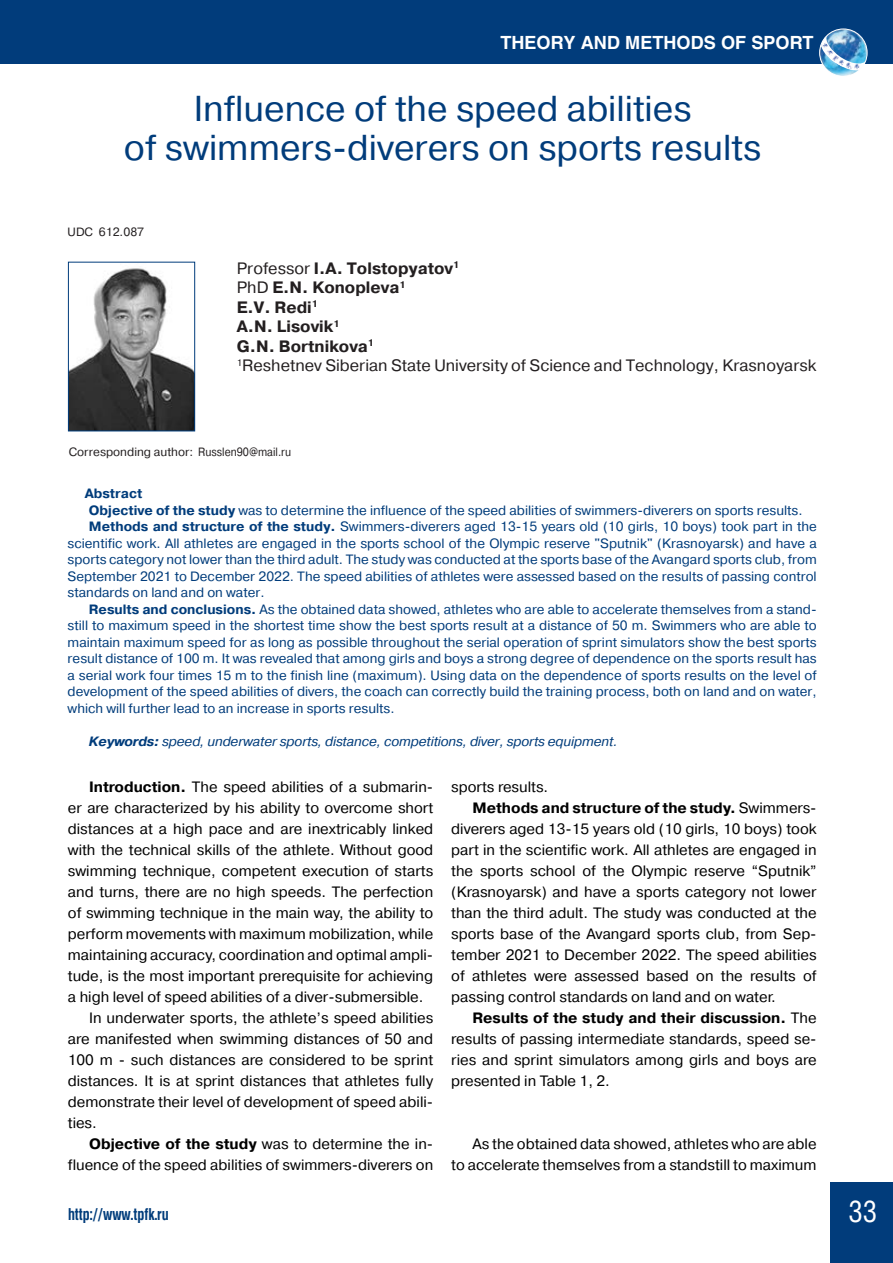
<style>
.page{position:relative;width:893px;height:1263px;background:#fff}
.page>*{position:absolute;margin:0;border:0;box-sizing:border-box;transform-origin:0 0}
.t1{font:36px/39px "Pragmatica C";color:#013c7b;text-align:center}
.t2{font:30px "Helios Cond C";color:#fff}
.t3{font:700 18px "Helios C";color:#fff}
.t4{font:16.5px/19.5px "Pragmatica C";color:#231f20}
.t5{font:700 16.5px "Helios Cond C";color:#013c7b;scale:.91 1}
.t6{font:15px/21px "Pragmatica C";color:#000;text-align:right}
.t7{font:700 15px "Pragmatica C";color:#000}
.t8{font:13.5px "Pragmatica C";color:#013c7b}
.t9{font:italic 13.5px "Pragmatica C";letter-spacing:-.01em;color:#013c7b}
.t10{font:700 13.5px "Pragmatica C";color:#013c7b}
.t11{font:12px "Pragmatica C";color:#231f20}
.s1{font-weight:700}
.s2{font-weight:400}
</style>
<div class="page">
<div style="left:831px;top:1182px;width:62px;height:81px;background:#013c7b"></div>
<div style="left:0;top:0;width:893px;height:64px;background:#013c7b"></div>
<img style="left:70px;top:268px;width:123px;height:161px">
<div style="left:68px;top:262px;width:127px;height:169px;border:1px solid #013c7b"></div>
<img style="left:828px;top:29px;width:40px;height:46px">
<div style="left:819px;top:29px;width:48px;height:48px;border:1px solid #fff;border-radius:50%"></div>
<svg style="left:820px;top:34px;width:46px;height:40px;background:#7eb1d5"></svg>
<p class="t3" style="left:500px;top:33px;width:315px">THEORY AND METHODS OF SPORT</p>
<h1 class="t1" style="left:124px;top:90px;width:639px">Influence of the speed abilities<br>of swimmers-diverers on sports results</h1>
<p class="t11" style="left:68px;top:226px;width:78px">UDC 612.087</p>
<p class="t4" style="left:237px;top:259px;width:581px">Professor <span class="s1">I.A. Tolstopyatov</span><sup>1<br></sup>PhD <span class="s1">E.N. Konopleva</span><sup>1<br></sup><span class="s1">E.V. Redi</span><sup>1<br></sup><span class="s1">A.N. Lisovik</span><sup>1<br></sup><span class="s1">G.N. Bortnikova</span><sup>1<br></sup><sup>1</sup>Reshetnev Siberian State University of Science and Technology, Krasnoyarsk</p>
<p class="t11" style="left:69px;top:445px;width:224px">Corresponding author: Russlen90@mail.ru</p>
<p class="t10" style="left:85px;top:486px;width:59px">Abstract</p>
<p class="t8" style="left:89px;top:503px;width:715px"><span class="s1">Objective of the study</span> was to determine the influence of the speed abilities of swimmers-diverers on sports results.</p>
<p class="t8" style="left:89px;top:519px;width:729px"><span class="s1">Methods and structure of the study.</span> Swimmers-diverers aged 13-15 years old (10 girls, 10 boys) took part in the</p>
<p class="t8" style="left:68px;top:536px;width:751px">scientific work. All athletes are engaged in the sports school of the Olympic reserve "Sputnik" (Krasnoyarsk) and have a</p>
<p class="t8" style="left:68px;top:552px;width:751px">sports category not lower than the third adult. The study was conducted at the sports base of the Avangard sports club, from</p>
<p class="t8" style="left:68px;top:569px;width:751px">September 2021 to December 2022. The speed abilities of athletes were assessed based on the results of passing control</p>
<p class="t8" style="left:68px;top:585px;width:198px">standards on land and on water.</p>
<p class="t8" style="left:89px;top:602px;width:729px"><span class="s1">Results and conclusions.</span> As the obtained data showed, athletes who are able to accelerate themselves from a stand-</p>
<p class="t8" style="left:68px;top:618px;width:751px">still to maximum speed in the shortest time show the best sports result at a distance of 50 m. Swimmers who are able to</p>
<p class="t8" style="left:68px;top:635px;width:751px">maintain maximum speed for as long as possible throughout the serial operation of sprint simulators show the best sports</p>
<p class="t8" style="left:68px;top:651px;width:751px">result distance of 100 m. It was revealed that among girls and boys a strong degree of dependence on the sports result has</p>
<p class="t8" style="left:68px;top:668px;width:751px">a serial work four times 15 m to the finish line (maximum). Using data on the dependence of sports results on the level of</p>
<p class="t8" style="left:68px;top:684px;width:751px">development of the speed abilities of divers, the coach can correctly build the training process, both on land and on water,</p>
<p class="t8" style="left:68px;top:701px;width:328px">which will further lead to an increase in sports results.</p>
<p class="t9" style="left:89px;top:734px;width:530px"><span class="s1">Keywords:</span> speed, underwater sports, distance, competitions, diver, sports equipment.</p>
<p class="t6" style="left:89px;top:777px;width:346px"><span class="s1">Introduction.</span> The speed abilities of a submarin-</p>
<p class="t6" style="left:68px;top:798px;width:367px">er are characterized by his ability to overcome short</p>
<p class="t6" style="left:68px;top:819px;width:367px">distances at a high pace and are inextricably linked</p>
<p class="t6" style="left:68px;top:840px;width:367px">with the technical skills of the athlete. Without good</p>
<p class="t6" style="left:68px;top:861px;width:367px">swimming technique, competent execution of starts</p>
<p class="t6" style="left:68px;top:882px;width:367px">and turns, there are no high speeds. The perfection</p>
<p class="t6" style="left:68px;top:903px;width:367px">of swimming technique in the main way, the ability to</p>
<p class="t6" style="left:68px;top:924px;width:367px">perform movements with maximum mobilization, while</p>
<p class="t6" style="left:68px;top:945px;width:367px">maintaining accuracy, coordination and optimal ampli-</p>
<p class="t6" style="left:68px;top:966px;width:367px">tude, is the most important prerequisite for achieving</p>
<p class="t6" style="left:68px;top:987px;width:357px">a high level of speed abilities of a diver-submersible.</p>
<p class="t6" style="left:89px;top:1008px;width:346px">In underwater sports, the athlete’s speed abilities</p>
<p class="t6" style="left:68px;top:1029px;width:367px">are manifested when swimming distances of 50 and</p>
<p class="t6" style="left:68px;top:1050px;width:367px">100 m - such distances are considered to be sprint</p>
<p class="t6" style="left:68px;top:1071px;width:367px">distances. It is at sprint distances that athletes fully</p>
<p class="t6" style="left:68px;top:1092px;width:367px">demonstrate their level of development of speed abili-</p>
<p class="t6" style="left:68px;top:1113px;width:31px">ties.</p>
<p class="t6" style="left:89px;top:1134px;width:346px"><span class="s1">Objective of the study</span> was to determine the in-</p>
<p class="t6" style="left:68px;top:1155px;width:367px">fluence of the speed abilities of swimmers-diverers on</p>
<p class="t6" style="left:451px;top:777px;width:98px">sports results.</p>
<p class="t7" style="left:472px;top:800px;width:346px">Methods and structure of the study. <span class="s2">Swimmers-</span></p>
<p class="t6" style="left:451px;top:819px;width:367px">diverers aged 13-15 years old (10 girls, 10 boys) took</p>
<p class="t6" style="left:451px;top:840px;width:367px">part in the scientific work. All athletes are engaged in</p>
<p class="t6" style="left:451px;top:861px;width:367px">the sports school of the Olympic reserve “Sputnik”</p>
<p class="t6" style="left:451px;top:882px;width:367px">(Krasnoyarsk) and have a sports category not lower</p>
<p class="t6" style="left:451px;top:903px;width:367px">than the third adult. The study was conducted at the</p>
<p class="t6" style="left:451px;top:924px;width:367px">sports base of the Avangard sports club, from Sep-</p>
<p class="t6" style="left:451px;top:945px;width:367px">tember 2021 to December 2022. The speed abilities</p>
<p class="t6" style="left:451px;top:966px;width:367px">of athletes were assessed based on the results of</p>
<p class="t6" style="left:451px;top:987px;width:326px">passing control standards on land and on water.</p>
<p class="t7" style="left:472px;top:1010px;width:346px">Results of the study and their discussion. <span class="s2">The</span></p>
<p class="t6" style="left:451px;top:1029px;width:367px">results of passing intermediate standards, speed se-</p>
<p class="t6" style="left:451px;top:1050px;width:367px">ries and sprint simulators among girls and boys are</p>
<p class="t6" style="left:451px;top:1071px;width:160px">presented in Table 1, 2.</p>
<p class="t6" style="left:451px;top:1134px;width:367px">As the obtained data showed, athletes who are able<br>to accelerate themselves from a standstill to maximum</p>
<p class="t5" style="left:68px;top:1204px;width:112px">http://www.tpfk.ru</p>
<h2 class="t2" style="left:848px;top:1194px;width:30px">33</h2>
</div>
